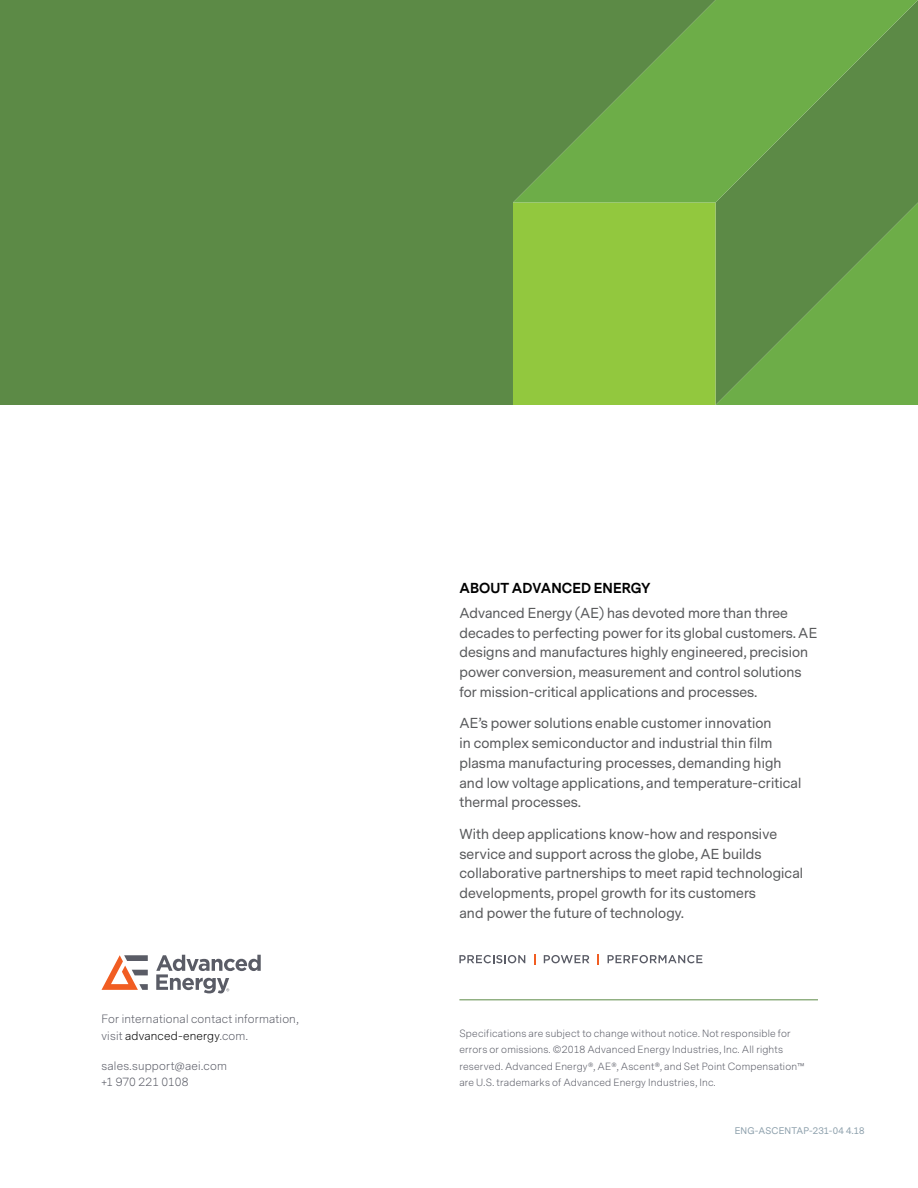
<style>
.page{position:relative;width:918px;height:1188px;background:#fff}
.page>*{position:absolute;margin:0;border:0;box-sizing:border-box;transform-origin:0 0}
.t1{font:13.5px/19.8px "Messina Sans";letter-spacing:.01em;color:#58595b}
.t2{font:700 13.5px "Messina Sans";letter-spacing:.01em;color:#000}
.t3{font:300 11.25px/16.5px "Messina Sans";letter-spacing:.015em;color:#5a5c66}
.t4{font:300 9.75px/16.5px "Messina Sans";letter-spacing:.02em;color:#5a5c66}
.t5{font:9px "Messina Sans";letter-spacing:.02em;color:#8da0ac}
.s1{color:#000}
</style>
<div class="page">
<svg style="left:459px;top:955px;width:66px;height:8px"></svg>
<svg style="left:544px;top:955px;width:45px;height:8px"></svg>
<svg style="left:608px;top:955px;width:94px;height:8px"></svg>
<hr style="left:459px;top:999px;width:359px;height:1px;background:#5c8a46">
<svg style="left:102px;top:955px;width:46px;height:35px"></svg>
<svg style="left:156px;top:955px;width:105px;height:38px"></svg>
<svg style="left:716px;top:202px;width:202px;height:203px;background:#649b47"></svg>
<svg style="left:715px;top:0;width:203px;height:202px;background:#649b47"></svg>
<svg style="left:0;top:0;width:715px;height:405px;background:#649545"></svg>
<p class="t3" style="left:102px;top:1011px;width:199px">For international contact information, visit <span class="s1">advanced-energy</span>.com.</p>
<p class="t3" style="left:102px;top:1058px;width:127px">sales.support@aei.com +1 970 221 0108</p>
<p class="t2" style="left:459px;top:578px;width:193px">ABOUT ADVANCED ENERGY</p>
<p class="t1" style="left:459px;top:603px;width:359px">Advanced Energy (AE) has devoted more than three decades to perfecting power for its global customers. AE designs and manufactures highly engineered, precision power conversion, measurement and control solutions for mission-critical applications and processes.</p>
<p class="t1" style="left:459px;top:714px;width:343px">AE’s power solutions enable customer innovation<br>in complex semiconductor and industrial thin film plasma manufacturing processes, demanding high and low voltage applications, and temperature-critical thermal processes.</p>
<p class="t1" style="left:459px;top:825px;width:345px">With deep applications know-how and responsive service and support across the globe, AE builds collaborative partnerships to meet rapid technological developments, propel growth for its customers<br>and power the future of technology.</p>
<p class="t4" style="left:459px;top:1025px;width:346px">Specifications are subject to change without notice. Not responsible for errors or omissions. ©2018 Advanced Energy Industries, Inc. All rights reserved. Advanced Energy®, AE®, Ascent®, and Set Point Compensation™ are U.S. trademarks of Advanced Energy Industries, Inc.</p>
<p class="t5" style="left:735px;top:1125px;width:131px">ENG-ASCENTAP-231-04 4.18</p>
</div>
